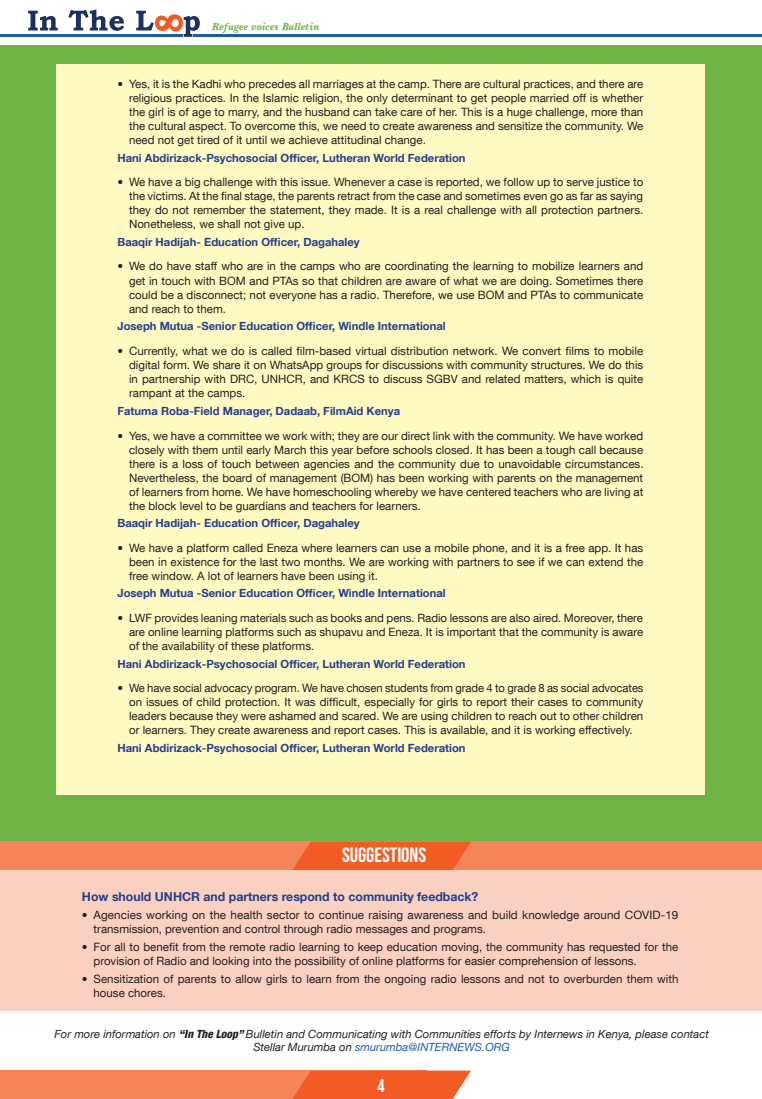
<style>
.page{position:relative;width:762px;height:1099px;background:#fff}
.page>*{position:absolute;margin:0;border:0;box-sizing:border-box;transform-origin:0 0}
.t1{font:20.88px "Bebas Neue";color:#fff}
.t2{font:18.12px "Bebas Neue";color:#fff}
.t3{font:700 12.25px "Helvetica Neue LT Com";color:#253f8e}
.t4{font:11.5px/14px "Helvetica Neue LT Com";color:#231f20;text-align:justify}
.t5{font:700 11.25px "Helvetica Neue LT Com";color:#253f8e}
.t6{font:italic 11.25px/13.5px "Helvetica Neue LT Com";color:#231f20;text-align:center}
.t7{font:10.62px "Baskerville Black SSK Italic";color:#6db444}
.s1{font-weight:800;font-stretch:condensed}
.s2{color:#1e5daa}
</style>
<div class="page">
<div style="left:0;top:45px;width:762px;height:814px;background:#6db444"></div>
<div style="left:56px;top:64px;width:648px;height:730px;background:#fffac1"></div>
<div style="left:0;top:870px;width:762px;height:140px;background:#fad1c1"></div>
<div style="left:0;top:841px;width:762px;height:29px;background:#f58559"></div>
<svg style="left:292px;top:841px;width:179px;height:29px;background:#f2602a"></svg>
<div style="left:0;top:1070px;width:426px;height:28px;background:#f58559"></div>
<svg style="left:293px;top:1070px;width:178px;height:28px;background:#f26633"></svg>
<svg style="left:28px;top:10px;width:172px;height:27px"></svg>
<hr style="left:0;top:34px;width:182px;height:3px;background:#1e5daa">
<hr style="left:194px;top:34px;width:568px;height:3px;background:#1e5daa">
<p class="t7" style="left:212px;top:19px;width:109px">Refugee voices Bulletin</p>
<p class="t4" style="left:129px;top:77px;width:516px;text-indent:-12px">• Yes, it is the Kadhi who precedes all marriages at the camp. There are cultural practices, and there are religious practices. In the Islamic religion, the only determinant to get people married off is whether the girl is of age to marry, and the husband can take care of her. This is a huge challenge, more than the cultural aspect. To overcome this, we need to create awareness and sensitize the community. We need not get tired of it until we achieve attitudinal change.</p>
<p class="t5" style="left:117px;top:150px;width:350px">Hani Abdirizack-Psychosocial Officer, Lutheran World Federation</p>
<p class="t4" style="left:129px;top:175px;width:516px;text-indent:-12px">• We have a big challenge with this issue. Whenever a case is reported, we follow up to serve justice to the victims. At the final stage, the parents retract from the case and sometimes even go as far as saying they do not remember the statement, they made. It is a real challenge with all protection partners.<br>Nonetheless, we shall not give up.</p>
<p class="t5" style="left:117px;top:235px;width:244px">Baaqir Hadijah- Education Officer, Dagahaley</p>
<p class="t4" style="left:129px;top:259px;width:516px;text-indent:-12px">• We do have staff who are in the camps who are coordinating the learning to mobilize learners and get in touch with BOM and PTAs so that children are aware of what we are doing. Sometimes there could be a disconnect; not everyone has a radio. Therefore, we use BOM and PTAs to communicate and reach to them.</p>
<p class="t5" style="left:117px;top:319px;width:330px">Joseph Mutua -Senior Education Officer, Windle International</p>
<p class="t4" style="left:129px;top:343px;width:516px;text-indent:-12px">• Currently, what we do is called film-based virtual distribution network. We convert films to mobile digital form. We share it on WhatsApp groups for discussions with community structures. We do this in partnership with DRC, UNHCR, and KRCS to discuss SGBV and related matters, which is quite rampant at the camps.</p>
<p class="t5" style="left:117px;top:403px;width:284px">Fatuma Roba-Field Manager, Dadaab, FilmAid Kenya</p>
<p class="t4" style="left:129px;top:428px;width:516px;text-indent:-12px">• Yes, we have a committee we work with; they are our direct link with the community. We have worked closely with them until early March this year before schools closed. It has been a tough call because there is a loss of touch between agencies and the community due to unavoidable circumstances.<br>Nevertheless, the board of management (BOM) has been working with parents on the management of learners from home. We have homeschooling whereby we have centered teachers who are living at the block level to be guardians and teachers for learners.</p>
<p class="t5" style="left:117px;top:516px;width:244px">Baaqir Hadijah- Education Officer, Dagahaley</p>
<p class="t4" style="left:129px;top:540px;width:516px;text-indent:-12px">• We have a platform called Eneza where learners can use a mobile phone, and it is a free app. It has been in existence for the last two months. We are working with partners to see if we can extend the free window. A lot of learners have been using it.</p>
<p class="t5" style="left:117px;top:586px;width:330px">Joseph Mutua -Senior Education Officer, Windle International</p>
<p class="t4" style="left:129px;top:610px;width:516px;text-indent:-12px">• LWF provides leaning materials such as books and pens. Radio lessons are also aired. Moreover, there are online learning platforms such as shupavu and Eneza. It is important that the community is aware of the availability of these platforms.</p>
<p class="t5" style="left:117px;top:656px;width:350px">Hani Abdirizack-Psychosocial Officer, Lutheran World Federation</p>
<p class="t4" style="left:129px;top:680px;width:516px;text-indent:-12px">• We have social advocacy program. We have chosen students from grade 4 to grade 8 as social advocates on issues of child protection. It was difficult, especially for girls to report their cases to community leaders because they were ashamed and scared. We are using children to reach out to other children or learners. They create awareness and report cases. This is available, and it is working effectively.</p>
<p class="t5" style="left:117px;top:740px;width:350px">Hani Abdirizack-Psychosocial Officer, Lutheran World Federation</p>
<h1 class="t1" style="left:342px;top:843px;width:86px">SUGGESTIONS</h1>
<p class="t3" style="left:82px;top:888px;width:398px">How should UNHCR and partners respond to community feedback?</p>
<p class="t4" style="left:94px;top:907px;width:586px;text-indent:-12px">• Agencies working on the health sector to continue raising awareness and build knowledge around COVID-19 transmission, prevention and control through radio messages and programs.</p>
<p class="t4" style="left:94px;top:939px;width:586px;text-indent:-12px">• For all to benefit from the remote radio learning to keep education moving, the community has requested for the provision of Radio and looking into the possibility of online platforms for easier comprehension of lessons.</p>
<p class="t4" style="left:94px;top:971px;width:586px;text-indent:-12px">• Sensitization of parents to allow girls to learn from the ongoing radio lessons and not to overburden them with house chores.</p>
<p class="t6" style="left:55px;top:1026px;width:656px">For more information on <span class="s1">“In The Loop”</span> Bulletin and Communicating with Communities efforts by Internews in Kenya, please contact<br>Stellar Murumba on <span class="s2">smurumba@INTERNEWS.ORG</span></p>
<h2 class="t2" style="left:377px;top:1075px;width:9px">4</h2>
</div>
